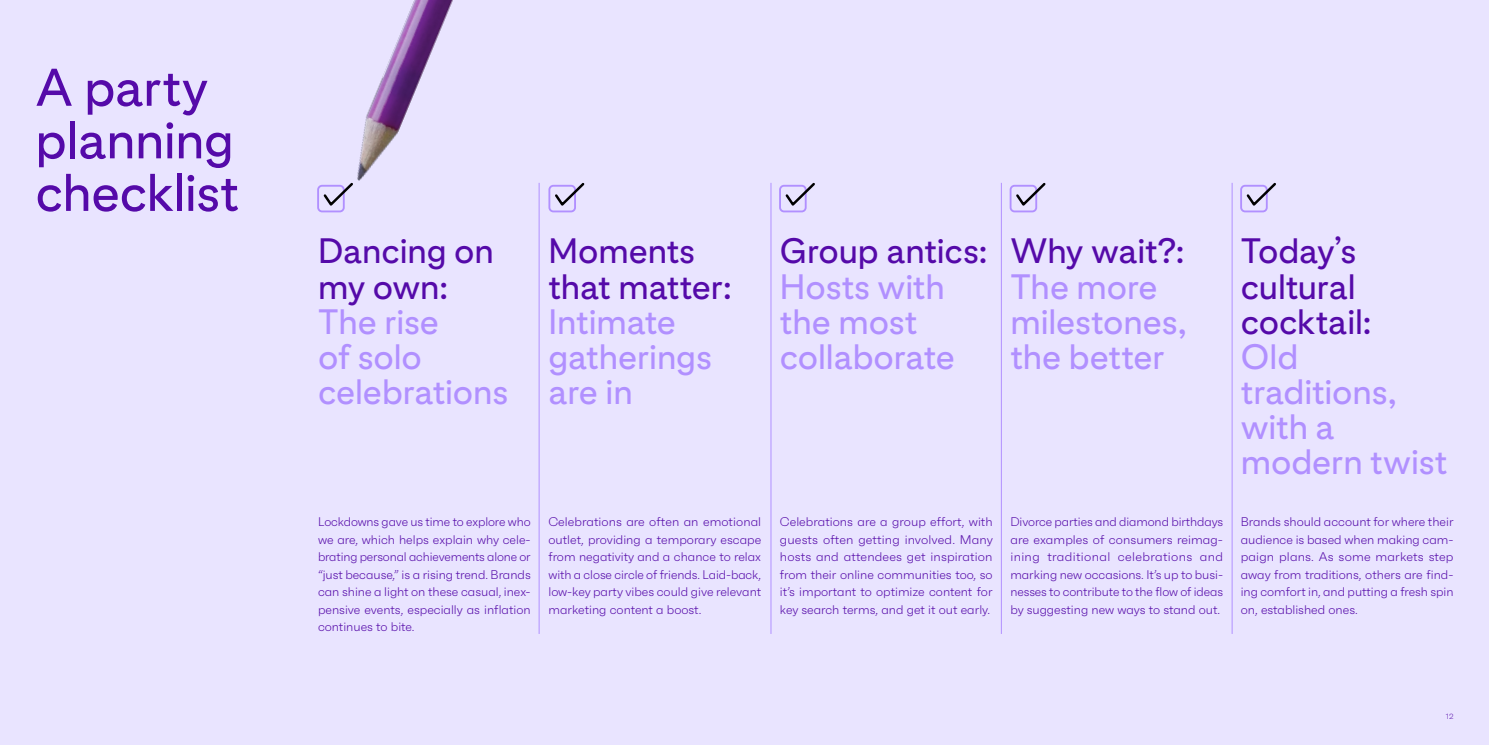
<style>
.page{position:relative;width:1489px;height:745px;background:#fff}
.page>*{position:absolute;margin:0;border:0;box-sizing:border-box;transform-origin:0 0}
.t1{font:52.5px/52.5px "Pinterest Sans Pro";letter-spacing:-.005em;color:#550aa9}
.t2{font:35px/35px "Pinterest Sans Pro";letter-spacing:-.005em;color:#b190ff}
.t3{font:35px/35px "Pinterest Sans Pro";letter-spacing:-.005em;color:#550aa9}
.t4{font:300 12.5px/17.5px "Faktum";color:#550aa9;text-align:justify}
.t5{font:300 7.5px "Faktum";color:#550aa9}
</style>
<div class="page">
<div style="left:0;top:0;width:1488px;height:744px;background:#e9e4ff"></div>
<hr style="left:1231px;top:183px;width:1px;height:450px;background:#b190ff">
<hr style="left:1001px;top:183px;width:1px;height:450px;background:#b190ff">
<hr style="left:770px;top:183px;width:1px;height:450px;background:#b190ff">
<hr style="left:539px;top:183px;width:1px;height:450px;background:#b190ff">
<div style="left:317px;top:185px;width:28px;height:27px;border:2px solid #b190ff;border-radius:4px"></div>
<svg style="left:323px;top:193px;width:22px;height:15px"></svg>
<div style="left:548px;top:185px;width:28px;height:27px;border:2px solid #b190ff;border-radius:4px"></div>
<svg style="left:552px;top:183px;width:33px;height:25px"></svg>
<div style="left:779px;top:185px;width:27px;height:27px;border:2px solid #b190ff;border-radius:4px"></div>
<svg style="left:783px;top:182px;width:32px;height:26px"></svg>
<div style="left:1009px;top:185px;width:28px;height:27px;border:2px solid #b190ff;border-radius:4px"></div>
<svg style="left:1013px;top:182px;width:33px;height:26px"></svg>
<div style="left:1240px;top:185px;width:27px;height:27px;border:2px solid #b190ff;border-radius:4px"></div>
<svg style="left:1244px;top:182px;width:32px;height:26px"></svg>
<img style="left:317px;top:0;width:136px;height:193px">
<h1 class="t1" style="left:35px;top:56px;width:205px">A party planning checklist</h1>
<h2 class="t3" style="left:318px;top:230px;width:177px">Dancing on my own:</h2>
<h2 class="t2" style="left:318px;top:300px;width:192px">The rise<br>of solo celebrations</h2>
<h2 class="t3" style="left:548px;top:230px;width:185px">Moments that matter:</h2>
<h2 class="t2" style="left:548px;top:300px;width:165px">Intimate gatherings are in</h2>
<p class="t4" style="left:318px;top:513px;width:214px">Lockdowns gave us time to explore who we are, which helps explain why cele&shy;brating personal achievements alone or “just because,” is a rising trend. Brands can shine a light on these casual, inex&shy;pensive events, especially as inflation continues to bite.</p>
<p class="t4" style="left:548px;top:513px;width:214px">Celebrations are often an emotional outlet, providing a temporary escape from negativity and a chance to relax with a close circle of friends. Laid-back, low-key party vibes could give relevant marketing content a boost.</p>
<h2 class="t3" style="left:780px;top:230px;width:209px">Group antics:</h2>
<h2 class="t2" style="left:780px;top:265px;width:176px">Hosts with the most collaborate</h2>
<h2 class="t3" style="left:1010px;top:230px;width:176px">Why wait?:</h2>
<h2 class="t2" style="left:1010px;top:265px;width:178px">The more milestones, the better</h2>
<p class="t4" style="left:780px;top:513px;width:214px">Celebrations are a group effort, with guests often getting involved. Many hosts and attendees get inspiration from their online communities too, so it’s important to optimize content for key search terms, and get it out early.</p>
<p class="t4" style="left:1010px;top:513px;width:214px">Divorce parties and diamond birthdays are examples of consumers reimag&shy;ining traditional celebrations and marking new occasions. It’s up to busi&shy;nesses to contribute to the flow of ideas by suggesting new ways to stand out.</p>
<h2 class="t3" style="left:1240px;top:230px;width:133px">Today’s cultural cocktail:</h2>
<h2 class="t2" style="left:1240px;top:335px;width:208px">Old traditions, with a modern twist</h2>
<p class="t4" style="left:1240px;top:513px;width:214px">Brands should account for where their audience is based when making cam&shy;paign plans. As some markets step away from traditions, others are find&shy;ing comfort in, and putting a fresh spin on, established ones.</p>
<p class="t5" style="left:1445px;top:711px;width:9px">12</p>
</div>
